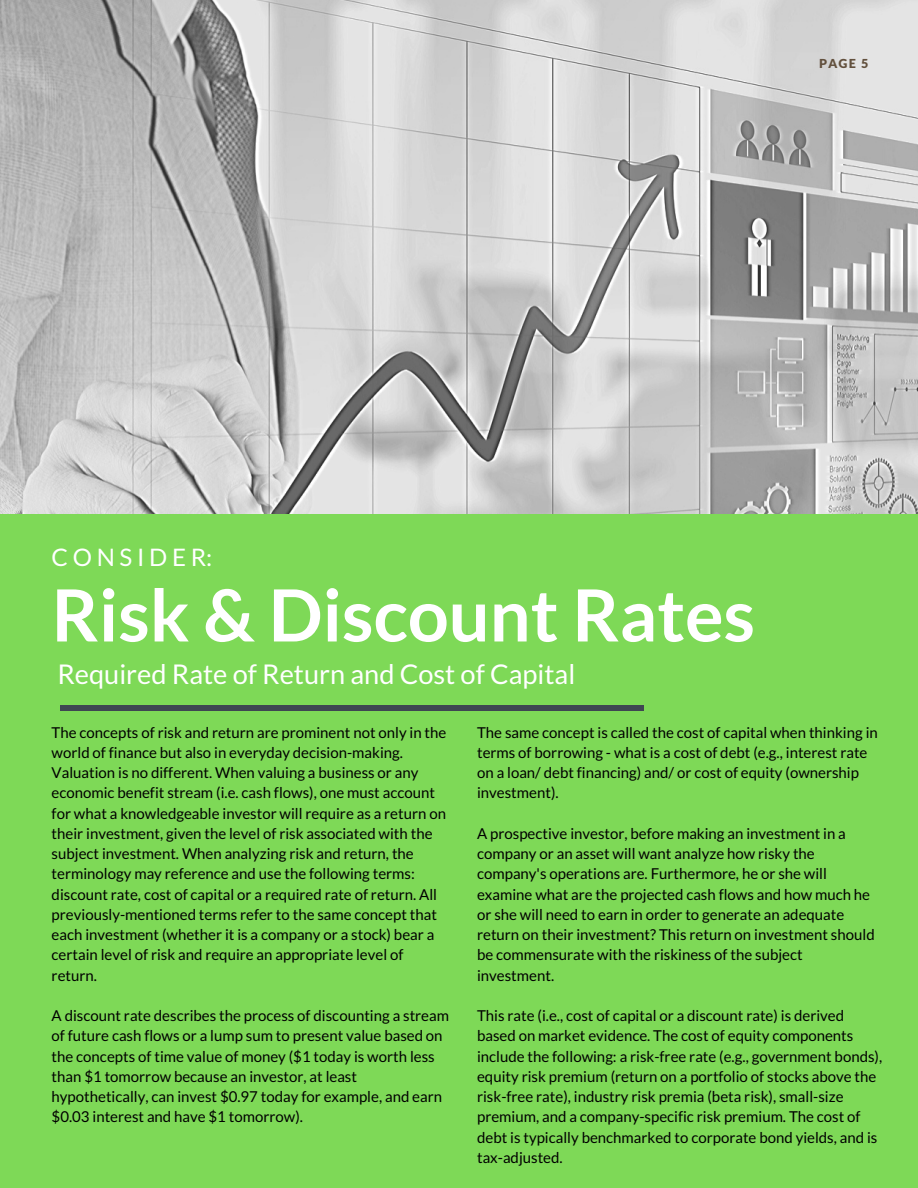
<style>
.page{position:relative;width:918px;height:1188px;background:#fff}
.page>*{position:absolute;margin:0;border:0;box-sizing:border-box;transform-origin:0 0}
.t1{font:700 72px "Lato";color:#fff}
.t2{font:27.15px "Lato";color:#fff}
.t3{font:24.15px "Lato";letter-spacing:.195em;color:#fff}
.t4{font:15px/20.2px "Lato";color:#000}
.t5{font:900 12.45px "Lato Latin";color:#62503d}
</style>
<div class="page">
<img style="left:0;top:0;width:918px;height:514px">
<div style="left:0;top:514px;width:918px;height:674px;background:#7ed957"></div>
<div style="left:60px;top:705px;width:584px;height:6px;background:#3f4652"></div>
<p class="t5" style="left:819px;top:56px;width:51px">PAGE 5</p>
<h3 class="t3" style="left:52px;top:542px;width:162px">CONSIDER:</h3>
<h1 class="t1" style="left:52px;top:570px;width:705px">Risk &amp; Discount Rates</h1>
<h2 class="t2" style="left:57px;top:657px;width:519px">Required Rate of Return and Cost of Capital</h2>
<p class="t4" style="left:52px;top:722px;width:396px">The concepts of risk and return are prominent not only in the world of finance but also in everyday decision-making.<br>Valuation is no different. When valuing a business or any economic benefit stream (i.e. cash flows), one must account for what a knowledgeable investor will require as a return on their investment, given the level of risk associated with the subject investment. When analyzing risk and return, the terminology may reference and use the following terms: discount rate, cost of capital or a required rate of return. All previously-mentioned terms refer to the same concept that each investment (whether it is a company or a stock) bear a certain level of risk and require an appropriate level of return.</p>
<p class="t4" style="left:52px;top:1005px;width:399px">A discount rate describes the process of discounting a stream of future cash flows or a lump sum to present value based on the concepts of time value of money ($1 today is worth less than $1 tomorrow because an investor, at least hypothetically, can invest $0.97 today for example, and earn $0.03 interest and have $1 tomorrow).</p>
<p class="t4" style="left:477px;top:722px;width:402px">The same concept is called the cost of capital when thinking in terms of borrowing - what is a cost of debt (e.g., interest rate on a loan/ debt financing) and/ or cost of equity (ownership investment).</p>
<p class="t4" style="left:477px;top:823px;width:399px">A prospective investor, before making an investment in a company or an asset will want analyze how risky the company's operations are. Furthermore, he or she will examine what are the projected cash flows and how much he or she will need to earn in order to generate an adequate return on their investment? This return on investment should be commensurate with the riskiness of the subject investment.</p>
<p class="t4" style="left:477px;top:1005px;width:407px">This rate (i.e., cost of capital or a discount rate) is derived based on market evidence. The cost of equity components include the following: a risk-free rate (e.g., government bonds), equity risk premium (return on a portfolio of stocks above the risk-free rate), industry risk premia (beta risk), small-size premium, and a company-specific risk premium. The cost of debt is typically benchmarked to corporate bond yields, and is tax-adjusted.</p>
</div>
